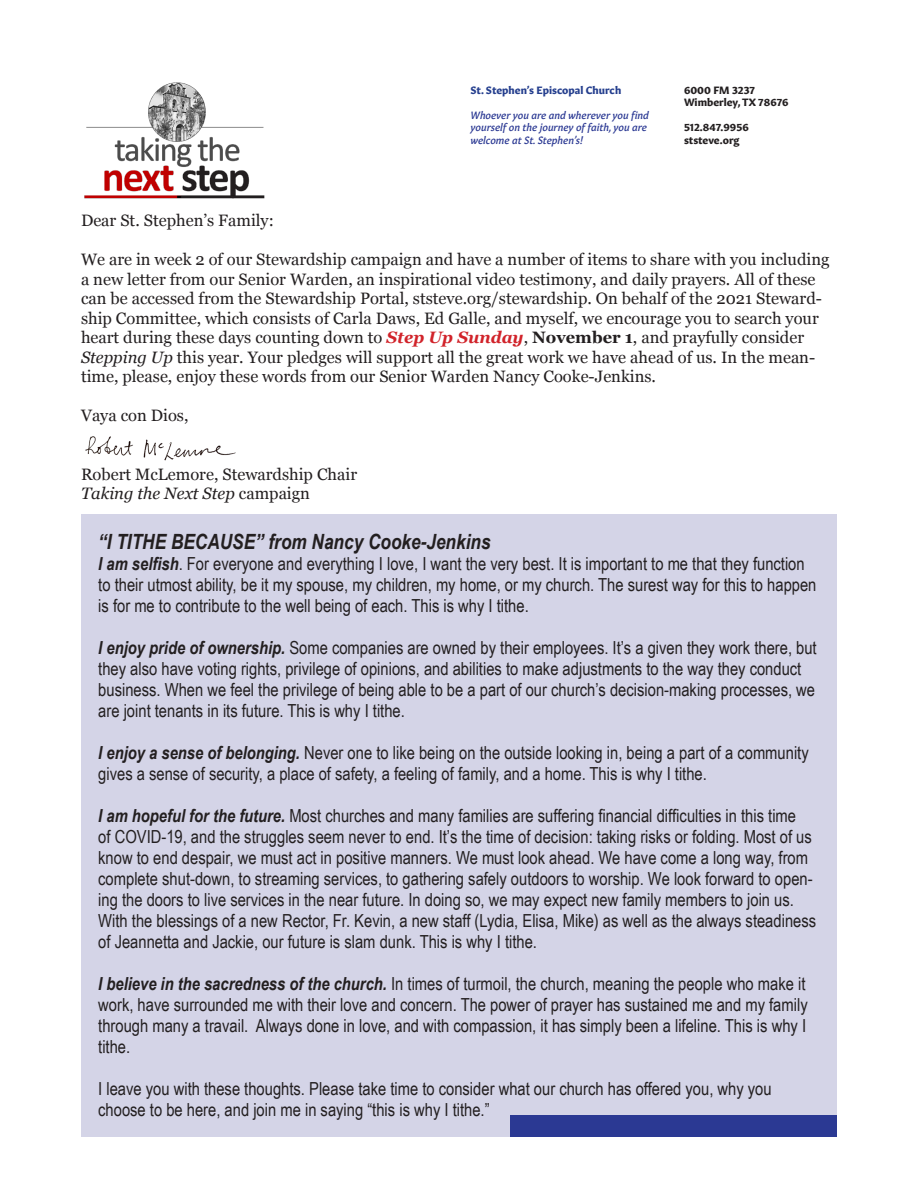
<style>
.page{position:relative;width:918px;height:1188px;background:#fff}
.page>*{position:absolute;margin:0;border:0;box-sizing:border-box;transform-origin:0 0}
.t1{font:italic 700 21px "Arial Narrow";color:#231f20}
.t2{font:18px/21px "Arial Narrow";color:#231f20}
.t3{font:16.5px/19.5px "Georgia";color:#231f20}
.t4{font:italic 16.5px "Georgia";color:#231f20}
.t5{font:10.5px "Gitan Latn Me It";color:#2b3993}
.t6{font:700 10.5px "Gitan Latn";color:#231f20}
.t7{font:700 10.5px "Gitan Latn";color:#253f8e}
.s1{font-weight:700;font-style:italic;color:#d1232a}
.s2{font-weight:700}
.s3{font-style:italic}
.s4{font-style:normal}
.s5{font-weight:700;font-style:italic}
</style>
<div class="page">
<div style="left:81px;top:514px;width:756px;height:623px;background:#d4d4e7"></div>
<div style="left:511px;top:1115px;width:326px;height:22px;background:#2b3993"></div>
<img style="left:84px;top:82px;width:181px;height:117px">
<img style="left:85px;top:436px;width:151px;height:25px">
<p class="t7" style="left:471px;top:81px;width:152px">St. Stephen’s Episcopal Church</p>
<p class="t5" style="left:471px;top:106px;width:180px">Whoever you are and wherever you find</p>
<p class="t5" style="left:471px;top:119px;width:178px">yourself on the journey of faith, you are</p>
<p class="t5" style="left:471px;top:131px;width:114px">welcome at St. Stephen’s!</p>
<p class="t6" style="left:684px;top:81px;width:73px">6000 FM 3237</p>
<p class="t6" style="left:684px;top:93px;width:106px">Wimberley, TX 78676</p>
<p class="t6" style="left:684px;top:118px;width:66px">512.847.9956</p>
<p class="t6" style="left:684px;top:131px;width:57px">ststeve.org</p>
<p class="t3" style="left:81px;top:210px;width:194px">Dear St. Stephen’s Family:</p>
<p class="t3" style="left:81px;top:249px;width:750px">We are in week 2 of our Stewardship campaign and have a number of items to share with you including a new letter from our Senior Warden, an inspirational video testimony, and daily prayers. All of these can be accessed from the Stewardship Portal, ststeve.org/stewardship. On behalf of the 2021 Steward&shy;ship Committee, which consists of Carla Daws, Ed Galle, and myself, we encourage you to search your heart during these days counting down to <span class="s1">Step Up Sunday</span>, <span class="s2">November 1</span>, and prayfully consider <span class="s3">Stepping Up</span> this year. Your pledges will support all the great work we have ahead of us. In the mean&shy;time, please, enjoy these words from our Senior Warden Nancy Cooke-Jenkins.</p>
<p class="t3" style="left:81px;top:405px;width:109px">Vaya con Dios,</p>
<p class="t3" style="left:81px;top:464px;width:278px">Robert McLemore, Stewardship Chair</p>
<p class="t4" style="left:81px;top:481px;width:230px">Taking the Next Step <span class="s4">campaign</span></p>
<p class="t1" style="left:98px;top:526px;width:394px">“I TITHE BECAUSE” from Nancy Cooke-Jenkins</p>
<p class="t2" style="left:98px;top:553px;width:720px"><span class="s5">I am selfish</span>. For everyone and everything I love, I want the very best. It is important to me that they function to their utmost ability, be it my spouse, my children, my home, or my church. The surest way for this to happen is for me to contribute to the well being of each. This is why I tithe.</p>
<p class="t2" style="left:98px;top:637px;width:720px"><span class="s5">I enjoy pride of ownership.</span> Some companies are owned by their employees. It’s a given they work there, but they also have voting rights, privilege of opinions, and abilities to make adjustments to the way they conduct business. When we feel the privilege of being able to be a part of our church’s decision-making processes, we are joint tenants in its future. This is why I tithe.</p>
<p class="t2" style="left:98px;top:742px;width:712px"><span class="s5">I enjoy a sense of belonging.</span> Never one to like being on the outside looking in, being a part of a community gives a sense of security, a place of safety, a feeling of family, and a home. This is why I tithe.</p>
<p class="t2" style="left:98px;top:805px;width:719px"><span class="s5">I am hopeful for the future.</span> Most churches and many families are suffering financial difficulties in this time<br>of COVID-19, and the struggles seem never to end. It’s the time of decision: taking risks or folding. Most of us know to end despair, we must act in positive manners. We must look ahead. We have come a long way, from complete shut-down, to streaming services, to gathering safely outdoors to worship. We look forward to open&shy;ing the doors to live services in the near future. In doing so, we may expect new family members to join us.<br>With the blessings of a new Rector, Fr. Kevin, a new staff (Lydia, Elisa, Mike) as well as the always steadiness of Jeannetta and Jackie, our future is slam dunk. This is why I tithe.</p>
<p class="t2" style="left:98px;top:973px;width:711px"><span class="s5">I believe in the sacredness of the church.</span> In times of turmoil, the church, meaning the people who make it work, have surrounded me with their love and concern. The power of prayer has sustained me and my family through many a travail. Always done in love, and with compassion, it has simply been a lifeline. This is why I tithe.</p>
<p class="t2" style="left:98px;top:1078px;width:675px">I leave you with these thoughts. Please take time to consider what our church has offered you, why you choose to be here, and join me in saying “this is why I tithe.”</p>
</div>
